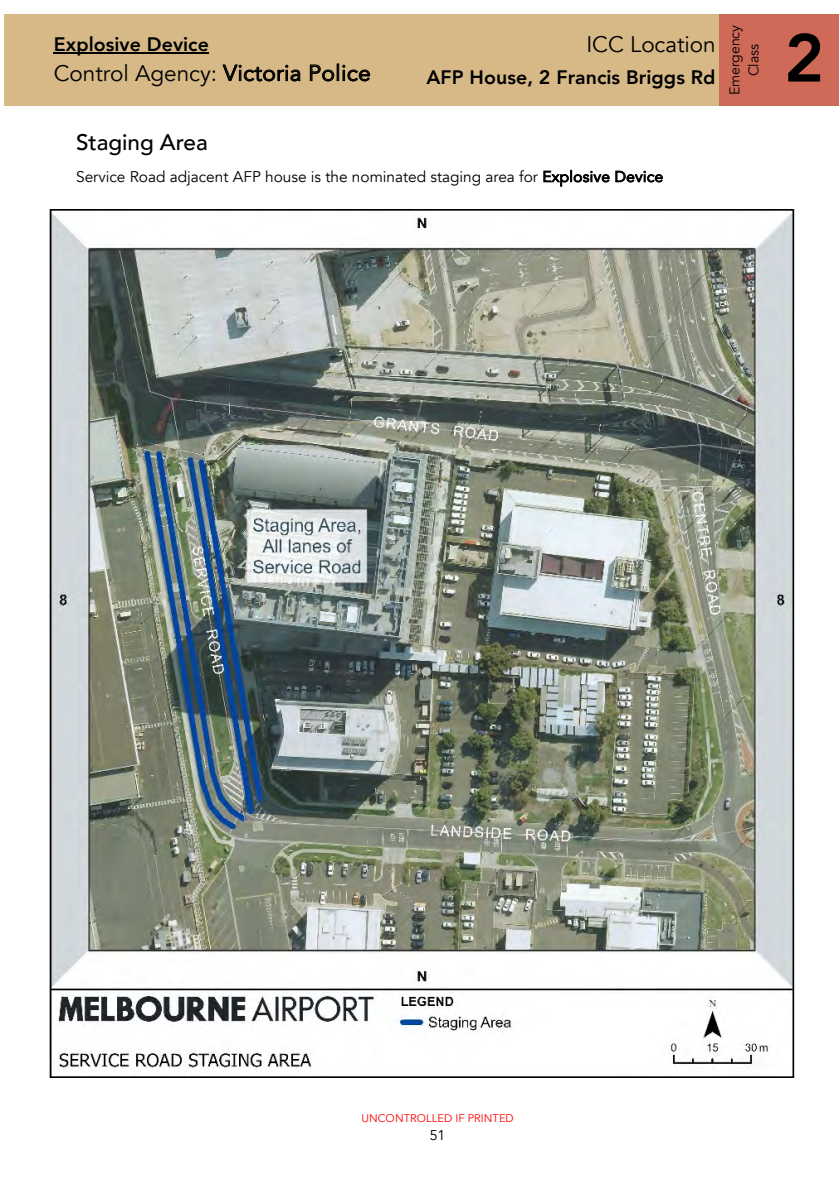
<style>
.page{position:relative;width:840px;height:1191px;background:#fff}
.page>*{position:absolute;margin:0;border:0;box-sizing:border-box;transform-origin:0 0}
.t1{font:800 67.2px "Avenir";color:#000}
.t2{font:22.6px "Avenir";color:#000}
.t3{font:500 22.6px "Avenir";letter-spacing:-.005em;color:#000}
.t4{font:800 19.4px "Avenir";letter-spacing:.005em;color:#000}
.t5{font:15.4px "Avenir";color:#000}
.t6{font:14.2px/19.2px "Avenir";letter-spacing:-.005em;color:#000;text-align:center}
.t7{font:11px "Avenir";letter-spacing:.005em;color:#f00}
.s1{font-size:22px}
.s2{font-size:15.2px}
</style>
<div class="page">
<div style="left:4px;top:14px;width:397px;height:92px;background:#d6b986"></div>
<hr style="left:54px;top:53px;width:155px;height:1px;background:#000">
<div style="left:401px;top:14px;width:318px;height:92px;background:#d6b986"></div>
<div style="left:719px;top:14px;width:50px;height:92px;background:#ce6a57"></div>
<div style="left:769px;top:14px;width:69px;height:92px;background:#ce6a57"></div>
<img style="left:50px;top:209px;width:743px;height:868px">
<p class="t4" style="left:54px;top:29px;width:156px">Explosive Device</p>
<p class="t2" style="left:54px;top:60px;width:318px">Control Agency: <span class="s1">Victoria Police</span></p>
<p class="t2" style="left:586px;top:31px;width:131px">ICC Location</p>
<p class="t4" style="left:426px;top:62px;width:290px">AFP House, 2 Francis Briggs Rd</p>
<p class="t6" style="left:724px;top:95px;width:72px;rotate:-90deg">Emergency<br>Class</p>
<p class="t1" style="left:783px;top:6px;width:41px">2</p>
<p class="t3" style="left:76px;top:123px;width:133px">Staging Area</p>
<p class="t5" style="left:76px;top:168px;width:588px">Service Road adjacent AFP house is the nominated staging area for <span class="s2">Explosive Device</span></p>
<p class="t7" style="left:361px;top:1111px;width:154px">UNCONTROLLED IF PRINTED</p>
<p class="t6" style="left:429px;top:1126px;width:17px">51</p>
</div>
